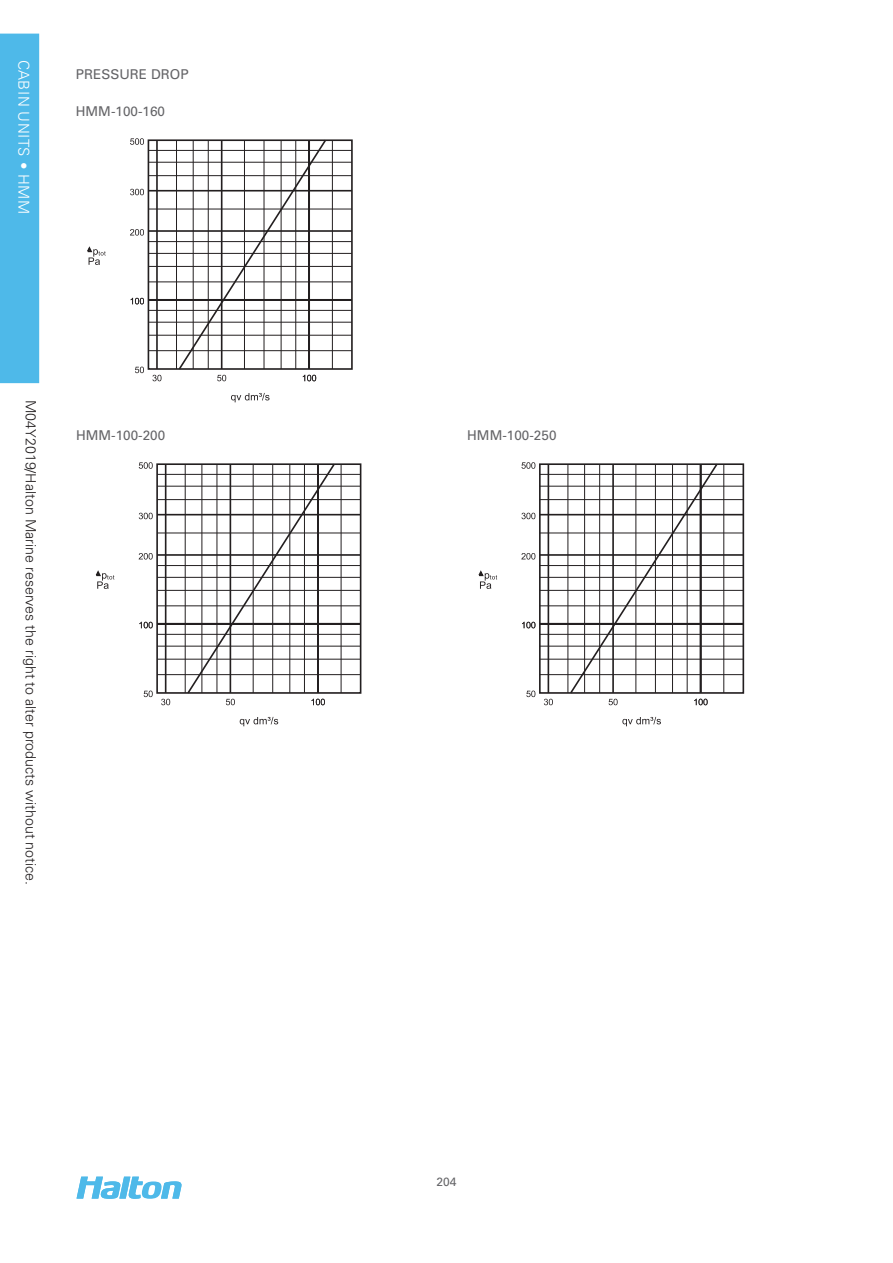
<style>
.page{position:relative;width:893px;height:1263px;background:#fff}
.page>*{position:absolute;margin:0;border:0;box-sizing:border-box;transform-origin:0 0}
.t1{font:300 15px "Univers LT Std";letter-spacing:.03em;color:#fff}
.t2{font:300 14.25px "Univers LT Std";color:#231f20}
._8__Taulukon_otsikko{font:13.5px "Univers LT Std";color:#636366}
.t3{font:12px "Univers LT Std";color:#636366}
</style>
<div class="page">
<svg style="left:77px;top:1177px;width:105px;height:22px"></svg>
<div style="left:0;top:34px;width:39px;height:349px;background:#4eb9e9"></div>
<div style="left:148px;top:139px;width:205px;height:231px;border:2px solid #231f20"></div>
<svg style="left:231px;top:393px;width:39px;height:9px"></svg>
<svg style="left:87px;top:246px;width:19px;height:19px"></svg>
<svg style="left:152px;top:375px;width:10px;height:6px"></svg>
<hr style="left:156px;top:140px;width:2px;height:229px;background:#231f20">
<hr style="left:176px;top:140px;width:1px;height:229px;background:#231f20">
<hr style="left:332px;top:140px;width:1px;height:229px;background:#231f20">
<svg style="left:135px;top:367px;width:9px;height:6px"></svg>
<hr style="left:148px;top:322px;width:204px;height:1px;background:#231f20">
<hr style="left:148px;top:335px;width:204px;height:1px;background:#231f20">
<hr style="left:148px;top:350px;width:204px;height:1px;background:#231f20">
<hr style="left:148px;top:310px;width:204px;height:1px;background:#231f20">
<svg style="left:131px;top:298px;width:13px;height:6px"></svg>
<hr style="left:148px;top:299px;width:204px;height:2px;background:#231f20">
<hr style="left:148px;top:253px;width:204px;height:1px;background:#231f20">
<hr style="left:148px;top:266px;width:204px;height:1px;background:#231f20">
<hr style="left:148px;top:281px;width:204px;height:1px;background:#231f20">
<svg style="left:130px;top:229px;width:14px;height:7px"></svg>
<hr style="left:148px;top:241px;width:204px;height:1px;background:#231f20">
<hr style="left:148px;top:230px;width:204px;height:2px;background:#231f20">
<svg style="left:130px;top:189px;width:14px;height:6px"></svg>
<hr style="left:148px;top:209px;width:204px;height:1px;background:#231f20">
<hr style="left:148px;top:190px;width:204px;height:2px;background:#231f20">
<hr style="left:148px;top:162px;width:204px;height:1px;background:#231f20">
<hr style="left:148px;top:175px;width:204px;height:1px;background:#231f20">
<svg style="left:130px;top:138px;width:14px;height:7px"></svg>
<hr style="left:148px;top:150px;width:204px;height:1px;background:#231f20">
<svg style="left:177px;top:139px;width:151px;height:242px"></svg>
<div style="left:539px;top:463px;width:205px;height:231px;border:2px solid #231f20"></div>
<svg style="left:622px;top:717px;width:39px;height:9px"></svg>
<svg style="left:478px;top:570px;width:19px;height:19px"></svg>
<svg style="left:544px;top:699px;width:9px;height:6px"></svg>
<hr style="left:548px;top:464px;width:1px;height:229px;background:#231f20">
<hr style="left:567px;top:464px;width:1px;height:229px;background:#231f20">
<hr style="left:723px;top:464px;width:1px;height:229px;background:#231f20">
<svg style="left:526px;top:690px;width:9px;height:7px"></svg>
<hr style="left:540px;top:646px;width:203px;height:1px;background:#231f20">
<hr style="left:540px;top:659px;width:203px;height:1px;background:#231f20">
<hr style="left:540px;top:674px;width:203px;height:1px;background:#231f20">
<hr style="left:540px;top:634px;width:203px;height:1px;background:#231f20">
<svg style="left:522px;top:622px;width:13px;height:6px"></svg>
<hr style="left:540px;top:623px;width:203px;height:1px;background:#231f20">
<hr style="left:540px;top:577px;width:203px;height:1px;background:#231f20">
<hr style="left:540px;top:590px;width:203px;height:1px;background:#231f20">
<hr style="left:540px;top:605px;width:203px;height:1px;background:#231f20">
<svg style="left:521px;top:553px;width:14px;height:6px"></svg>
<hr style="left:540px;top:565px;width:203px;height:1px;background:#231f20">
<hr style="left:540px;top:554px;width:203px;height:2px;background:#231f20">
<svg style="left:521px;top:513px;width:14px;height:6px"></svg>
<hr style="left:540px;top:533px;width:203px;height:1px;background:#231f20">
<hr style="left:540px;top:514px;width:203px;height:1px;background:#231f20">
<hr style="left:540px;top:486px;width:203px;height:1px;background:#231f20">
<hr style="left:540px;top:499px;width:203px;height:1px;background:#231f20">
<svg style="left:521px;top:462px;width:14px;height:7px"></svg>
<hr style="left:540px;top:474px;width:203px;height:1px;background:#231f20">
<svg style="left:568px;top:463px;width:151px;height:242px"></svg>
<div style="left:156px;top:463px;width:205px;height:231px;border:2px solid #231f20"></div>
<svg style="left:240px;top:717px;width:38px;height:9px"></svg>
<svg style="left:95px;top:570px;width:19px;height:19px"></svg>
<svg style="left:161px;top:699px;width:9px;height:6px"></svg>
<hr style="left:165px;top:464px;width:1px;height:229px;background:#231f20">
<hr style="left:185px;top:464px;width:1px;height:229px;background:#231f20">
<hr style="left:341px;top:464px;width:1px;height:229px;background:#231f20">
<svg style="left:144px;top:690px;width:9px;height:7px"></svg>
<hr style="left:157px;top:646px;width:204px;height:1px;background:#231f20">
<hr style="left:157px;top:659px;width:204px;height:1px;background:#231f20">
<hr style="left:157px;top:674px;width:204px;height:1px;background:#231f20">
<hr style="left:157px;top:634px;width:204px;height:1px;background:#231f20">
<svg style="left:139px;top:622px;width:14px;height:6px"></svg>
<hr style="left:157px;top:623px;width:204px;height:1px;background:#231f20">
<hr style="left:157px;top:577px;width:204px;height:1px;background:#231f20">
<hr style="left:157px;top:590px;width:204px;height:1px;background:#231f20">
<hr style="left:157px;top:605px;width:204px;height:1px;background:#231f20">
<svg style="left:139px;top:553px;width:14px;height:6px"></svg>
<hr style="left:157px;top:565px;width:204px;height:1px;background:#231f20">
<hr style="left:157px;top:554px;width:204px;height:2px;background:#231f20">
<svg style="left:139px;top:513px;width:14px;height:6px"></svg>
<hr style="left:157px;top:533px;width:204px;height:1px;background:#231f20">
<hr style="left:157px;top:514px;width:204px;height:1px;background:#231f20">
<hr style="left:157px;top:486px;width:204px;height:1px;background:#231f20">
<hr style="left:157px;top:499px;width:204px;height:1px;background:#231f20">
<svg style="left:139px;top:462px;width:14px;height:7px"></svg>
<hr style="left:157px;top:474px;width:204px;height:1px;background:#231f20">
<svg style="left:186px;top:463px;width:150px;height:242px"></svg>
<p class="t1" style="left:33px;top:60px;width:156px;rotate:90deg">CABIN UNITS • HMM</p>
<p class="_8__Taulukon_otsikko" style="left:76px;top:66px;width:114px">PRESSURE DROP</p>
<p class="_8__Taulukon_otsikko" style="left:76px;top:103px;width:91px">HMM-100-160</p>
<p class="t2" style="left:39px;top:400px;width:487px;rotate:90deg">M04Y2019/Halton Marine reserves the right to alter products without notice.</p>
<p class="_8__Taulukon_otsikko" style="left:76px;top:427px;width:91px">HMM-100-200</p>
<p class="_8__Taulukon_otsikko" style="left:467px;top:427px;width:91px">HMM-100-250</p>
<p class="t3" style="left:437px;top:1174px;width:22px">204</p>
</div>
